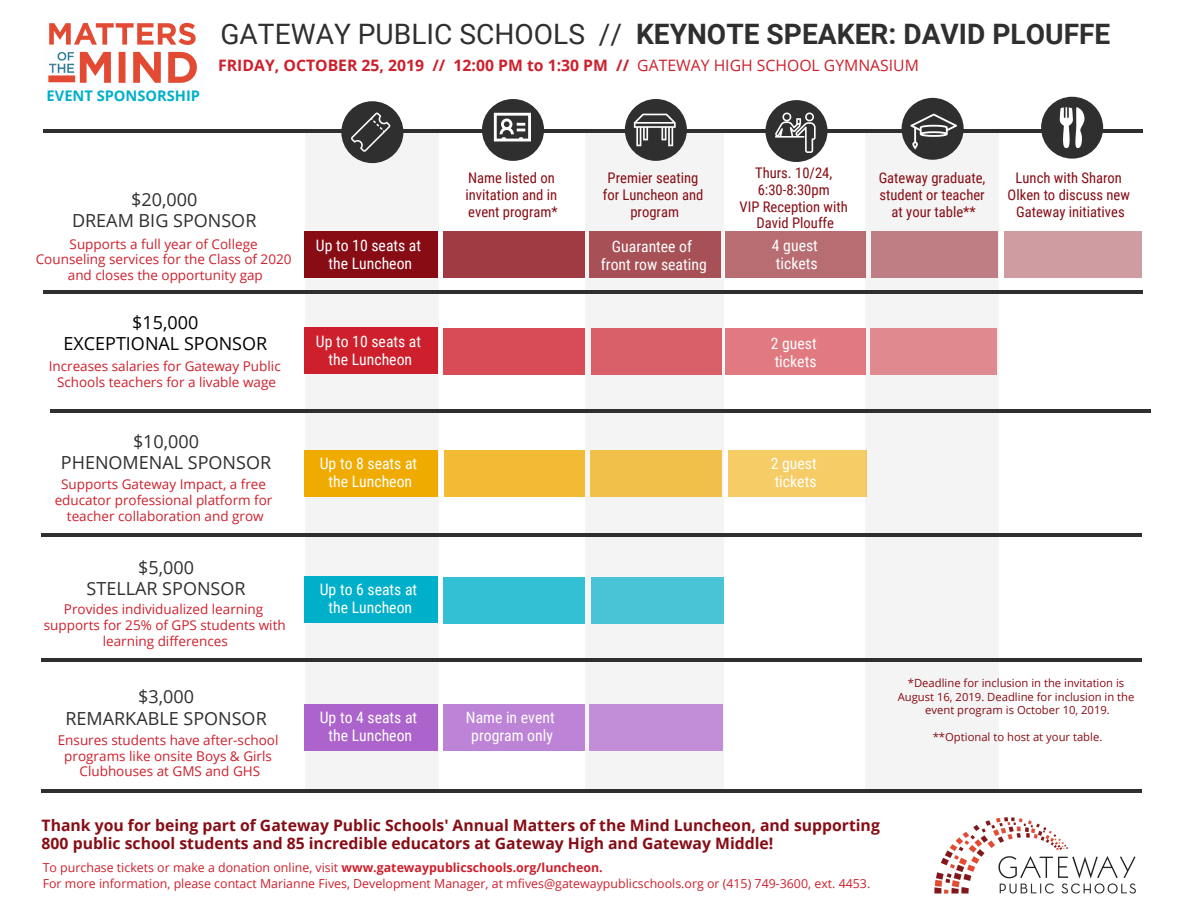
<style>
.page{position:relative;width:1188px;height:918px;background:#fff}
.page>*{position:absolute;margin:0;border:0;box-sizing:border-box;transform-origin:0 0}
.t1{font:700 28.2px "Roboto";color:#2f2f2f}
.t2{font:18px/21.3px "Open Sans";color:#2f2f2f;text-align:center}
.t3{font:18px/21.3px "Open Sans";color:#000;text-align:center}
.t4{font:15.75px/18px "Roboto Condensed";color:#fff;text-align:center}
.t5{font:700 15.75px/18px "Open Sans";color:#870c14}
.t6{font:700 15.75px "Open Sans";color:#cd202c}
.t7{font:14.7px/16.8px "Roboto Condensed";color:#870c14;text-align:center}
.t8{font:700 14.7px "Open Sans";color:#00b0ca}
.t9{font:13.5px/15.8px "Open Sans";color:#cd202c;text-align:center}
.t10{font:12.3px/15.8px "Open Sans";color:#cd202c}
.t11{font:11.25px/13.5px "Open Sans";color:#870c14;text-align:center}
.s1{font-weight:400}
.s2{font-weight:700}
</style>
<div class="page">
<div style="left:865px;top:133px;width:134px;height:659px;background:#f4f4f4"></div>
<div style="left:585px;top:130px;width:138px;height:661px;background:#f4f4f4"></div>
<div style="left:305px;top:130px;width:134px;height:660px;background:#f4f4f4"></div>
<hr style="left:44px;top:129px;width:1099px;height:4px;background:#2f2f2f">
<div style="left:341px;top:101px;width:62px;height:62px;background:#2f2f2f;border-radius:50%"></div>
<div style="left:482px;top:99px;width:62px;height:62px;background:#2f2f2f;border-radius:50%"></div>
<div style="left:625px;top:99px;width:62px;height:62px;background:#2f2f2f;border-radius:50%"></div>
<div style="left:765px;top:100px;width:63px;height:62px;background:#2f2f2f;border-radius:50%"></div>
<div style="left:902px;top:98px;width:62px;height:62px;background:#2f2f2f;border-radius:50%"></div>
<div style="left:1041px;top:97px;width:62px;height:62px;background:#2f2f2f;border-radius:50%"></div>
<div style="left:304px;top:232px;width:134px;height:46px;background:#870c14"></div>
<hr style="left:44px;top:290px;width:1099px;height:4px;background:#2f2f2f">
<hr style="left:51px;top:409px;width:1100px;height:4px;background:#2f2f2f">
<svg style="left:775px;top:113px;width:41px;height:40px"></svg>
<svg style="left:494px;top:113px;width:37px;height:28px"></svg>
<svg style="left:910px;top:114px;width:47px;height:36px"></svg>
<hr style="left:42px;top:533px;width:1100px;height:4px;background:#2f2f2f">
<hr style="left:42px;top:658px;width:1100px;height:3px;background:#2f2f2f">
<hr style="left:42px;top:790px;width:1100px;height:3px;background:#2f2f2f">
<img style="left:934px;top:817px;width:202px;height:77px">
<div style="left:443px;top:232px;width:142px;height:46px;background:#9f3c43"></div>
<div style="left:590px;top:232px;width:131px;height:46px;background:#a75156"></div>
<div style="left:726px;top:232px;width:140px;height:46px;background:#b76d72"></div>
<div style="left:872px;top:232px;width:126px;height:46px;background:#bd7f83"></div>
<div style="left:1005px;top:232px;width:137px;height:46px;background:#cf9da1"></div>
<div style="left:304px;top:327px;width:134px;height:46px;background:#cd202c"></div>
<div style="left:443px;top:328px;width:142px;height:47px;background:#d74c56"></div>
<div style="left:592px;top:328px;width:130px;height:47px;background:#d85f67"></div>
<div style="left:726px;top:328px;width:140px;height:47px;background:#e17980"></div>
<div style="left:871px;top:328px;width:126px;height:47px;background:#e0898f"></div>
<div style="left:304px;top:450px;width:134px;height:46px;background:#f0ab00"></div>
<div style="left:444px;top:450px;width:141px;height:46px;background:#f3bb33"></div>
<div style="left:591px;top:450px;width:131px;height:46px;background:#f1c048"></div>
<div style="left:728px;top:450px;width:138px;height:46px;background:#f6cc66"></div>
<div style="left:304px;top:576px;width:134px;height:46px;background:#00b0ca"></div>
<div style="left:443px;top:577px;width:142px;height:46px;background:#33bfd4"></div>
<div style="left:591px;top:577px;width:132px;height:46px;background:#48c4d6"></div>
<div style="left:304px;top:704px;width:134px;height:46px;background:#ac64cc"></div>
<div style="left:443px;top:704px;width:142px;height:46px;background:#bc83d6"></div>
<div style="left:590px;top:704px;width:133px;height:46px;background:#c18ed7"></div>
<img style="left:48px;top:22px;width:149px;height:61px">
<svg style="left:1060px;top:107px;width:24px;height:41px"></svg>
<svg style="left:351px;top:113px;width:39px;height:39px"></svg>
<svg style="left:634px;top:114px;width:42px;height:32px"></svg>
<h1 class="t1" style="left:220px;top:14px;width:891px"><span class="s1">GATEWAY PUBLIC SCHOOLS //</span> KEYNOTE SPEAKER: DAVID PLOUFFE</h1>
<p class="t8" style="left:47px;top:86px;width:155px">EVENT SPONSORSHIP</p>
<p class="t6" style="left:218px;top:54px;width:702px">FRIDAY, OCTOBER 25, 2019 // 12:00 PM to 1:30 PM // <span class="s1">GATEWAY HIGH SCHOOL GYMNASIUM</span></p>
<h2 class="t2" style="left:72px;top:188px;width:186px">$20,000<br>DREAM BIG SPONSOR</h2>
<p class="t9" style="left:36px;top:236px;width:257px">Supports a full year of College<br>Counseling services for the Class of 2020 and closes the opportunity gap</p>
<h2 class="t3" style="left:63px;top:311px;width:205px">$15,000<br>EXCEPTIONAL SPONSOR</h2>
<p class="t9" style="left:49px;top:358px;width:234px">Increases salaries for Gateway Public<br>Schools teachers for a livable wage</p>
<h2 class="t2" style="left:61px;top:430px;width:212px">$10,000<br>PHENOMENAL SPONSOR</h2>
<p class="t9" style="left:55px;top:476px;width:219px">Supports Gateway Impact, a free educator professional platform for teacher collaboration and grow</p>
<h2 class="t2" style="left:87px;top:556px;width:161px">$5,000<br>STELLAR SPONSOR</h2>
<p class="t9" style="left:44px;top:601px;width:243px">Provides individualized learning supports for 25% of GPS students with learning differences</p>
<h2 class="t2" style="left:65px;top:685px;width:203px">$3,000<br>REMARKABLE SPONSOR</h2>
<p class="t9" style="left:58px;top:732px;width:222px">Ensures students have after-school programs like onsite Boys &amp; Girls<br>Clubhouses at GMS and GHS</p>
<p class="t4" style="left:316px;top:236px;width:107px">Up to 10 seats at the Luncheon</p>
<p class="t4" style="left:316px;top:331px;width:107px">Up to 10 seats at the Luncheon</p>
<p class="t4" style="left:320px;top:454px;width:99px">Up to 8 seats at the Luncheon</p>
<p class="t4" style="left:320px;top:580px;width:99px">Up to 6 seats at the Luncheon</p>
<p class="t4" style="left:320px;top:708px;width:99px">Up to 4 seats at the Luncheon</p>
<p class="t7" style="left:465px;top:169px;width:94px;text-align:left">Name listed on invitation and in event program*</p>
<p class="t7" style="left:740px;top:164px;width:110px">Thurs. 10/24,<br>6:30-8:30pm<br>VIP Reception with<br>David Plouffe</p>
<p class="t7" style="left:603px;top:169px;width:102px">Premier seating for Luncheon and program</p>
<p class="t7" style="left:1008px;top:169px;width:124px">Lunch with Sharon<br>Olken to discuss new<br>Gateway initiatives</p>
<p class="t7" style="left:879px;top:169px;width:108px">Gateway graduate, student or teacher at your table**</p>
<p class="t4" style="left:601px;top:237px;width:107px">Guarantee of front row seating</p>
<p class="t4" style="left:772px;top:236px;width:47px;text-align:left">4 guest tickets</p>
<p class="t4" style="left:771px;top:334px;width:47px;text-align:left">2 guest tickets</p>
<p class="t4" style="left:771px;top:454px;width:47px;text-align:left">2 guest tickets</p>
<p class="t4" style="left:466px;top:708px;width:90px">Name in event program only</p>
<p class="t11" style="left:898px;top:676px;width:238px">*Deadline for inclusion in the invitation is<br>August 16, 2019. Deadline for inclusion in the event program is October 10, 2019.</p>
<p class="t11" style="left:933px;top:730px;width:171px">**Optional to host at your table.</p>
<p class="t5" style="left:42px;top:816px;width:840px">Thank you for being part of Gateway Public Schools' Annual Matters of the Mind Luncheon, and supporting<br>800 public school students and 85 incredible educators at Gateway High and Gateway Middle!</p>
<p class="t10" style="left:43px;top:859px;width:829px">To purchase tickets or make a donation online, visit <span class="s2">www.gatewaypublicschools.org/luncheon.<br></span>For more information, please contact Marianne Fives, Development Manager, at mfives@gatewaypublicschools.org or (415) 749-3600, ext. 4453.</p>
</div>
